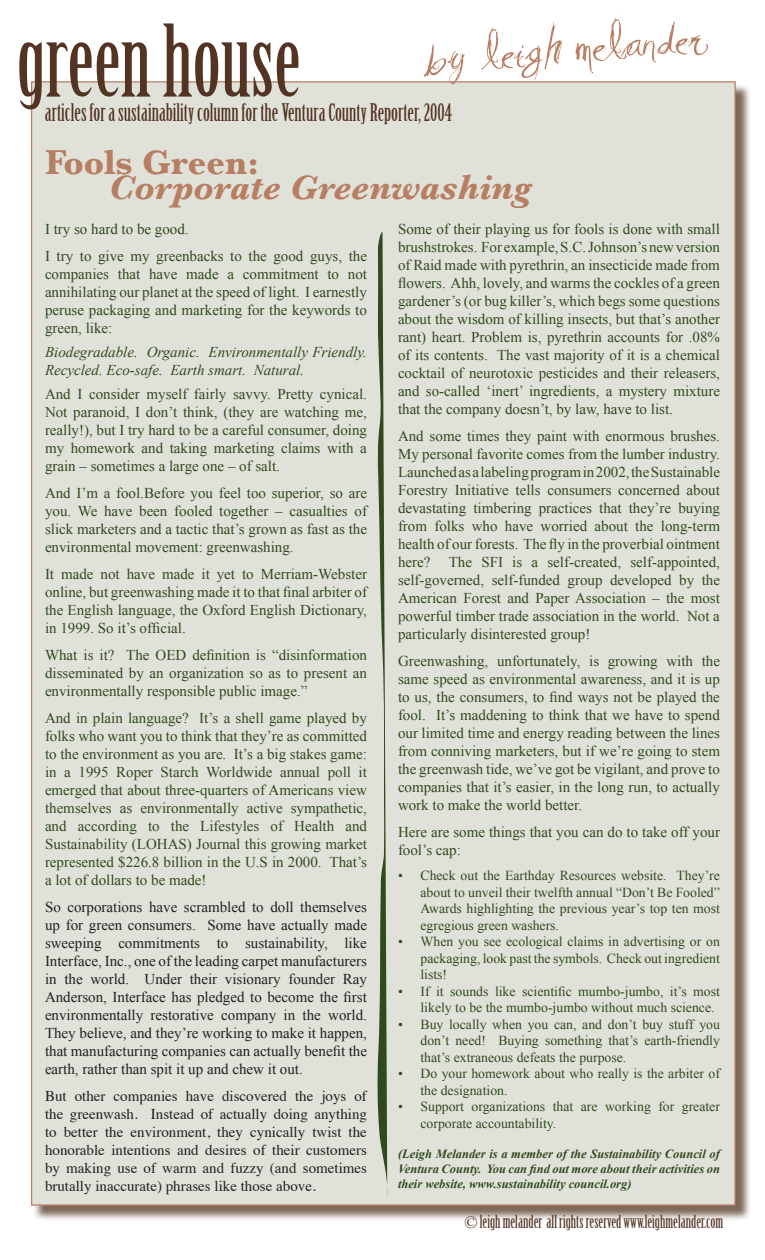
<style>
.page{position:relative;width:765px;height:1260px;background:#fff}
.page>*{position:absolute;margin:0;border:0;box-sizing:border-box;transform-origin:0 0}
.t1{font:97.5px "Birch Std";color:#533321}
.t2{font:55px "Vtks Relaxing Blaze";color:#b77e62}
.t3{font:italic 700 36.25px "Baskerville";color:#b77e62}
.t4{font:700 36.25px "Baskerville";color:#b77e62}
.t5{font:23.75px "Birch Std";color:#533321}
.t6{font:17.5px "Birch Std";color:#533321}
.t7{font:15px/18px "Times New Roman";color:#31491f;text-align:justify}
.t8{font:15px/18px "Times New Roman";color:#231f20;text-align:justify}
.t9{font:15px/18px "Times";color:#231f20;text-align:justify}
.t10{font:italic 15px/18px "Times New Roman";color:#31491f}
.t11{font:13.75px/16.5px "Times New Roman";color:#31491f;text-align:justify}
.t12{font:italic 700 12.5px/15px "Times New Roman";color:#31491f;text-align:justify}
.s1{font-family:"Baskerville"}
</style>
<div class="page">
<div style="left:33px;top:83px;width:718px;height:1138px;background:#533321;opacity:.75"></div>
<div style="left:31px;top:81px;width:705px;height:1125px;background:#e0e2d9;border:1px solid #b77e62"></div>
<svg style="left:377px;top:232px;width:11px;height:964px"></svg>
<p class="t2" style="left:421px;top:26px;width:285px;rotate:-4deg">by leigh melander</p>
<p class="t1" style="left:17px;top:6px;width:286px">green house</p>
<p class="t5" style="left:45px;top:99px;width:408px">articles for a sustainability column for the Ventura County Reporter, 2004</p>
<p class="t4" style="left:45px;top:141px;width:216px">Fools Green:</p>
<p class="t3" style="left:108px;top:166px;width:425px">Corporate Greenwashing</p>
<p class="t7" style="left:45px;top:219px;width:145px">I try so hard to be good.</p>
<p class="t7" style="left:45px;top:246px;width:324px">I try to give my greenbacks to the good guys, the companies that have made a commitment to not annihilating our planet at the speed of light. I earnestly peruse packaging and marketing for the keywords to green, like:</p>
<p class="t10" style="left:45px;top:342px;width:324px">Biodegradable. Organic. Environmentally Friendly.<br>Recycled. Eco-safe. Earth smart. Natural.</p>
<p class="t7" style="left:45px;top:384px;width:324px">And I consider myself fairly savvy. Pretty cynical.<br>Not paranoid, I don’t think, (they are watching me, really!), but I try hard to be a careful consumer, doing my homework and taking marketing claims with a grain – sometimes a large one – of salt.</p>
<p class="t7" style="left:45px;top:483px;width:324px">And I’m a fool.Before you feel too superior, so are you. We have been fooled together – casualties of slick marketers and a tactic that’s grown as fast as the environmental movement: greenwashing.</p>
<p class="t7" style="left:45px;top:564px;width:324px">It made not have made it yet to Merriam-Webster online, but greenwashing made it to that final arbiter of the English language, the Oxford English Dictionary, in 1999. So it’s official.</p>
<p class="t7" style="left:45px;top:645px;width:324px">What is it? The OED definition is “disinformation disseminated by an organization so as to present an environmentally responsible public image.”</p>
<p class="t7" style="left:45px;top:708px;width:324px">And in plain language? It’s a shell game played by folks who want you to think that they’re as committed to the environment as you are. It’s a big stakes game: in a 1995 Roper Starch Worldwide annual poll it emerged that about three-quarters of Americans view themselves as environmentally active sympathetic, and according to the Lifestyles of Health and Sustainability (LOHAS) Journal this growing market represented $226.8 billion in the U.S in 2000. That’s a lot of dollars to be made!</p>
<p class="t8" style="left:45px;top:897px;width:324px">So corporations have scrambled to doll themselves up for green consumers. Some have actually made sweeping commitments to sustainability, like Interface, Inc., one of the leading carpet manufacturers in the world. Under their visionary founder Ray Anderson, Interface has pledged to become the first environmentally restorative company in the world.<br>They believe, and they’re working to make it happen, that manufacturing companies can actually benefit the earth, rather than spit it up and chew it out.</p>
<p class="t9" style="left:45px;top:1085px;width:324px">But other companies have discovered the joys of the greenwash. Instead of actually doing anything to better the environment, they cynically twist the honorable intentions and desires of their customers by making use of warm and fuzzy (and sometimes brutally inaccurate) phrases like those above.</p>
<p class="t7" style="left:398px;top:219px;width:324px">Some of their playing us for fools is done with small brushstrokes. For example, S.C. Johnson’s new version of Raid made with pyrethrin, an insecticide made from flowers. Ahh, lovely, and warms the cockles of a green gardener’s (or bug killer’s, which begs some questions about the wisdom of killing insects, but that’s another rant) heart. Problem is, pyrethrin accounts for .08% of its contents. The vast majority of it is a chemical cocktail of neurotoxic pesticides and their releasers, and so-called ‘inert’ ingredients, a mystery mixture that the company doesn’t, by law, have to list.</p>
<p class="t7" style="left:398px;top:426px;width:324px">And some times they paint with enormous brushes.<br>My personal favorite comes from the lumber industry.<br>Launched as a labeling program in 2002, the Sustainable Forestry Initiative tells consumers concerned about devastating timbering practices that they’re buying from folks who have worried about the long-term health of our forests. The fly in the proverbial ointment here? The SFI is a self-created, self-appointed, self-governed, self-funded group developed by the American Forest and Paper Association – the most powerful timber trade association in the world. Not a particularly disinterested group!</p>
<p class="t7" style="left:398px;top:651px;width:324px">Greenwashing, unfortunately, is growing with the same speed as environmental awareness, and it is up to us, the consumers, to find ways not be played the fool. It’s maddening to think that we have to spend our limited time and energy reading between the lines from conniving marketers, but if we’re going to stem the greenwash tide, we’ve got be vigilant, and prove to companies that it’s easier, in the long run, to actually work to make the world better.</p>
<p class="t7" style="left:398px;top:822px;width:324px">Here are some things that you can do to take off your fool’s cap:</p>
<p class="t11" style="left:420px;top:867px;width:301px;text-indent:-22px">• Check out the Earthday Resources website. They’re about to unveil their twelfth annual “Don’t Be Fooled” Awards highlighting the previous year’s top ten most egregious green washers.</p>
<p class="t11" style="left:420px;top:933px;width:301px;text-indent:-22px">• When you see ecological claims in advertising or on packaging, look past the symbols. Check out ingredient lists!</p>
<p class="t11" style="left:420px;top:983px;width:301px;text-indent:-22px">• If it sounds like scientific mumbo-jumbo, it’s most likely to be the mumbo-jumbo without much science.</p>
<p class="t11" style="left:420px;top:1016px;width:301px;text-indent:-22px">• Buy locally when you can, and don’t buy stuff you don’t need! Buying something that’s earth-friendly that’s extraneous defeats the purpose.</p>
<p class="t11" style="left:420px;top:1065px;width:301px;text-indent:-22px">• Do your homework about who really is the arbiter of the designation.</p>
<p class="t11" style="left:420px;top:1098px;width:301px;text-indent:-22px">• Support organizations that are working for greater corporate accountability.</p>
<p class="t12" style="left:398px;top:1146px;width:323px">(Leigh Melander is a member of the Sustainability Council of Ventura County. You can find out more about their activities on their website, www.sustainability council.org)</p>
<p class="t6" style="left:464px;top:1212px;width:260px"><span class="s1">©</span> leigh melander all rights reserved www.leighmelander.com</p>
</div>
